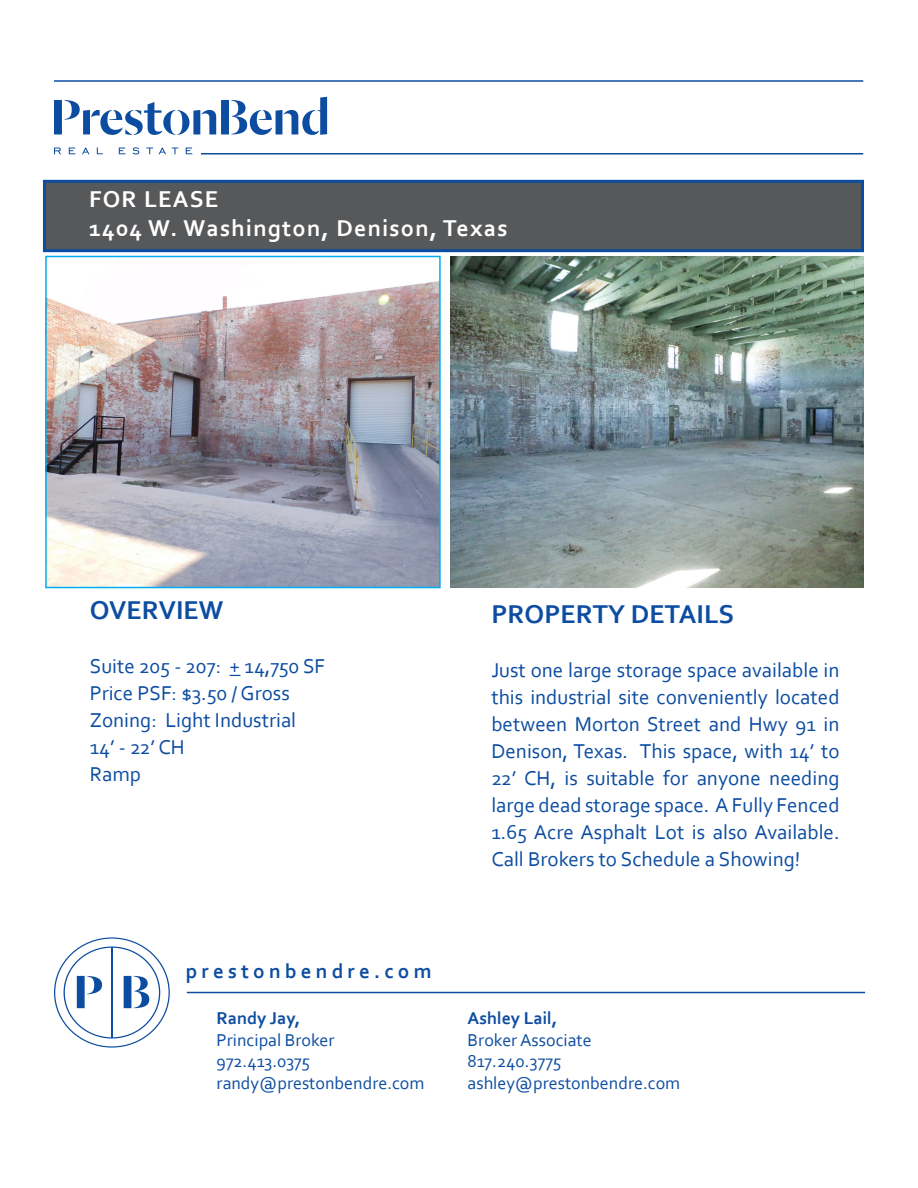
<style>
.page{position:relative;width:918px;height:1188px;background:#fff}
.page>*{position:absolute;margin:0;border:0;box-sizing:border-box;transform-origin:0 0}
.t1{font:700 27px "Corbel";color:#0d4da1}
.t2{font:700 24px "Corbel";letter-spacing:.05em;color:#fff}
.t3{font:21px/27px "Corbel";color:#0d4da1;text-align:justify}
.t4{font:700 21px "Corbel";letter-spacing:.2em;color:#0d4da1}
.t5{font:18px "Corbel";color:#0d4da1}
.t6{font:700 18px "Corbel";color:#0d4da1}
.t7{font:18px "Corbel";letter-spacing:-.02em;color:#0d4da1}
</style>
<div class="page">
<hr style="left:54px;top:80px;width:809px;height:2px;background:#0d4da1">
<hr style="left:201px;top:153px;width:662px;height:1px;background:#0d4da1">
<svg style="left:54px;top:97px;width:273px;height:38px"></svg>
<svg style="left:54px;top:148px;width:7px;height:6px"></svg>
<svg style="left:69px;top:148px;width:6px;height:6px"></svg>
<svg style="left:82px;top:148px;width:7px;height:6px"></svg>
<svg style="left:119px;top:148px;width:6px;height:6px"></svg>
<svg style="left:133px;top:147px;width:6px;height:7px"></svg>
<svg style="left:146px;top:148px;width:7px;height:6px"></svg>
<svg style="left:159px;top:148px;width:7px;height:6px"></svg>
<svg style="left:172px;top:148px;width:6px;height:6px"></svg>
<svg style="left:186px;top:148px;width:6px;height:6px"></svg>
<svg style="left:54px;top:937px;width:116px;height:111px"></svg>
<hr style="left:111px;top:947px;width:2px;height:91px;background:#0d4da1">
<hr style="left:187px;top:992px;width:678px;height:1px;background:#0d4da1">
<div style="left:43px;top:180px;width:821px;height:72px;background:#57585a;border:3px solid #0d4da1"></div>
<img style="left:450px;top:256px;width:413px;height:332px">
<img style="left:48px;top:281px;width:390px;height:304px">
<div style="left:45px;top:256px;width:396px;height:332px;border:2px solid #00aeef"></div>
<p class="t2" style="left:89px;top:185px;width:131px">FOR LEASE</p>
<p class="t2" style="left:89px;top:213px;width:420px">1404 W. Washington, Denison, Texas</p>
<p class="t1" style="left:90px;top:594px;width:135px">OVERVIEW</p>
<p class="t3" style="left:90px;top:652px;width:237px">Suite 205 - 207: + 14,750 SF</p>
<p class="t3" style="left:90px;top:679px;width:202px">Price PSF: $3.50 / Gross</p>
<p class="t3" style="left:90px;top:706px;width:208px">Zoning: Light Industrial</p>
<p class="t3" style="left:90px;top:733px;width:97px">14’ - 22’ CH</p>
<p class="t3" style="left:90px;top:760px;width:53px">Ramp</p>
<p class="t4" style="left:186px;top:958px;width:247px">prestonbendre.com</p>
<p class="t6" style="left:217px;top:1007px;width:86px">Randy Jay,</p>
<p class="t5" style="left:217px;top:1029px;width:119px">Principal Broker</p>
<p class="t7" style="left:217px;top:1050px;width:95px">972.413.0375</p>
<p class="t5" style="left:217px;top:1072px;width:209px">randy@prestonbendre.com</p>
<p class="t1" style="left:491px;top:597px;width:244px">PROPERTY DETAILS</p>
<p class="t3" style="left:491px;top:656px;width:350px">Just one large storage space available in this industrial site conveniently located between Morton Street and Hwy 91 in Denison, Texas. This space, with 14’ to 22’ CH, is suitable for anyone needing large dead storage space. A Fully Fenced 1.65 Acre Asphalt Lot is also Available.<br>Call Brokers to Schedule a Showing!</p>
<p class="t6" style="left:468px;top:1007px;width:91px">Ashley Lail,</p>
<p class="t5" style="left:468px;top:1029px;width:126px">Broker Associate</p>
<p class="t5" style="left:468px;top:1050px;width:95px">817.240.3775</p>
<p class="t5" style="left:468px;top:1072px;width:214px">ashley@prestonbendre.com</p>
</div>
